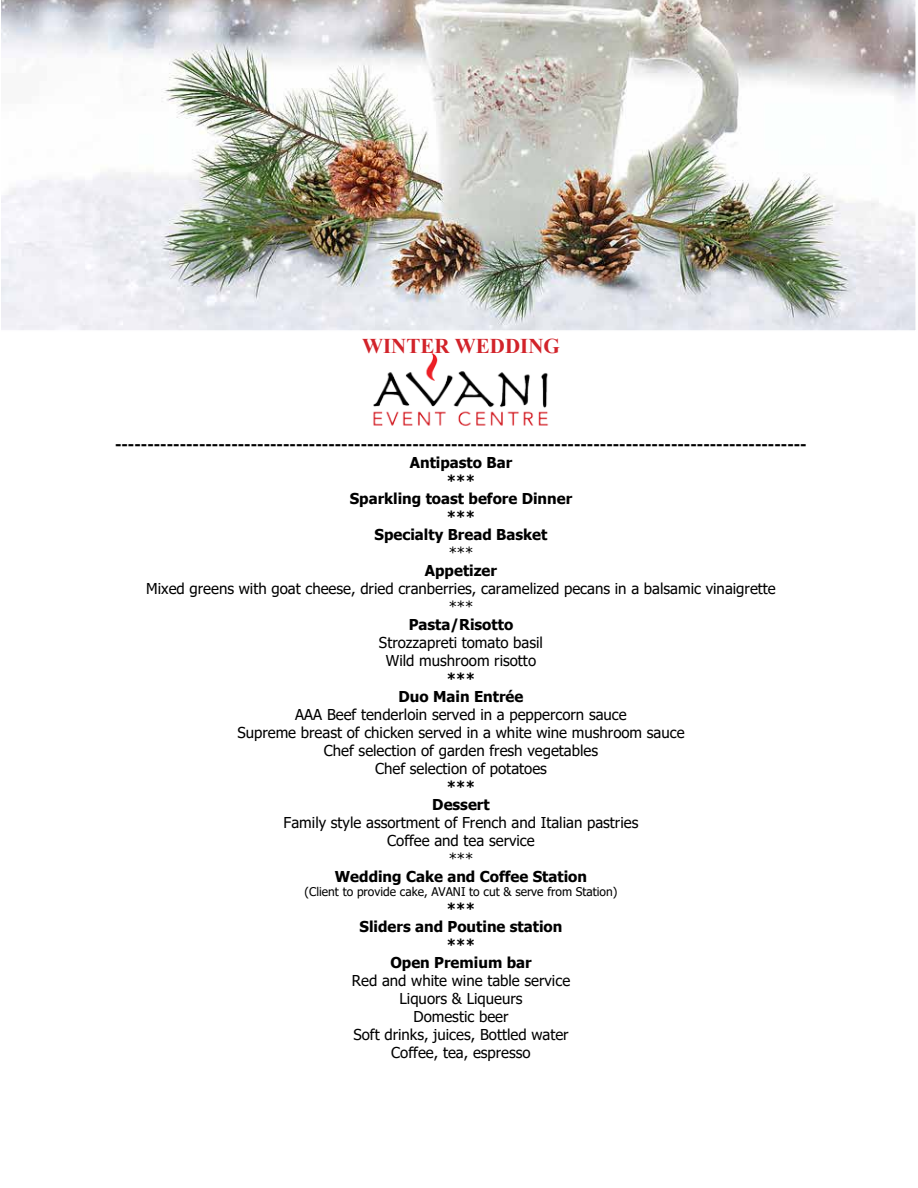
<style>
.page{position:relative;width:918px;height:1188px;background:#fff}
.page>*{position:absolute;margin:0;border:0;box-sizing:border-box;transform-origin:0 0}
.t1{font:700 21px "Times New Roman";color:#d2232a}
.t2{font:15px/18px "Tahoma";color:#000;text-align:center}
.t3{font:700 15px/18px "Tahoma";color:#000;text-align:center}
.t4{font:12px "Tahoma";color:#000}
</style>
<div class="page">
<img style="left:2px;top:0;width:914px;height:331px">
<img style="left:373px;top:352px;width:176px;height:74px">
<h1 class="t1" style="left:362px;top:331px;width:199px">WINTER WEDDING</h1>
<p class="t3" style="left:115px;top:436px;width:693px">----------------------------------------------------------------------------------------------------------- Antipasto Bar<br>***<br>Sparkling toast before Dinner<br>***<br>Specialty Bread Basket</p>
<p class="t2" style="left:449px;top:544px;width:26px">***</p>
<p class="t3" style="left:425px;top:562px;width:74px">Appetizer</p>
<p class="t2" style="left:146px;top:580px;width:631px">Mixed greens with goat cheese, dried cranberries, caramelized pecans in a balsamic vinaigrette ***</p>
<p class="t3" style="left:409px;top:616px;width:106px">Pasta/Risotto</p>
<p class="t2" style="left:379px;top:634px;width:166px">Strozzapreti tomato basil<br>Wild mushroom risotto</p>
<p class="t3" style="left:399px;top:670px;width:126px">***<br>Duo Main Entrée</p>
<p class="t2" style="left:237px;top:706px;width:449px">AAA Beef tenderloin served in a peppercorn sauce<br>Supreme breast of chicken served in a white wine mushroom sauce Chef selection of garden fresh vegetables<br>Chef selection of potatoes</p>
<p class="t3" style="left:432px;top:778px;width:59px">***<br>Dessert</p>
<p class="t2" style="left:284px;top:814px;width:356px">Family style assortment of French and Italian pastries<br>Coffee and tea service<br>***</p>
<p class="t3" style="left:335px;top:868px;width:254px">Wedding Cake and Coffee Station</p>
<p class="t4" style="left:305px;top:884px;width:314px">(Client to provide cake, AVANI to cut &amp; serve from Station)</p>
<p class="t3" style="left:360px;top:900px;width:204px">***<br>Sliders and Poutine station ***<br>Open Premium bar</p>
<p class="t2" style="left:352px;top:973px;width:220px">Red and white wine table service<br>Liquors &amp; Liqueurs<br>Domestic beer<br>Soft drinks, juices, Bottled water<br>Coffee, tea, espresso</p>
</div>
